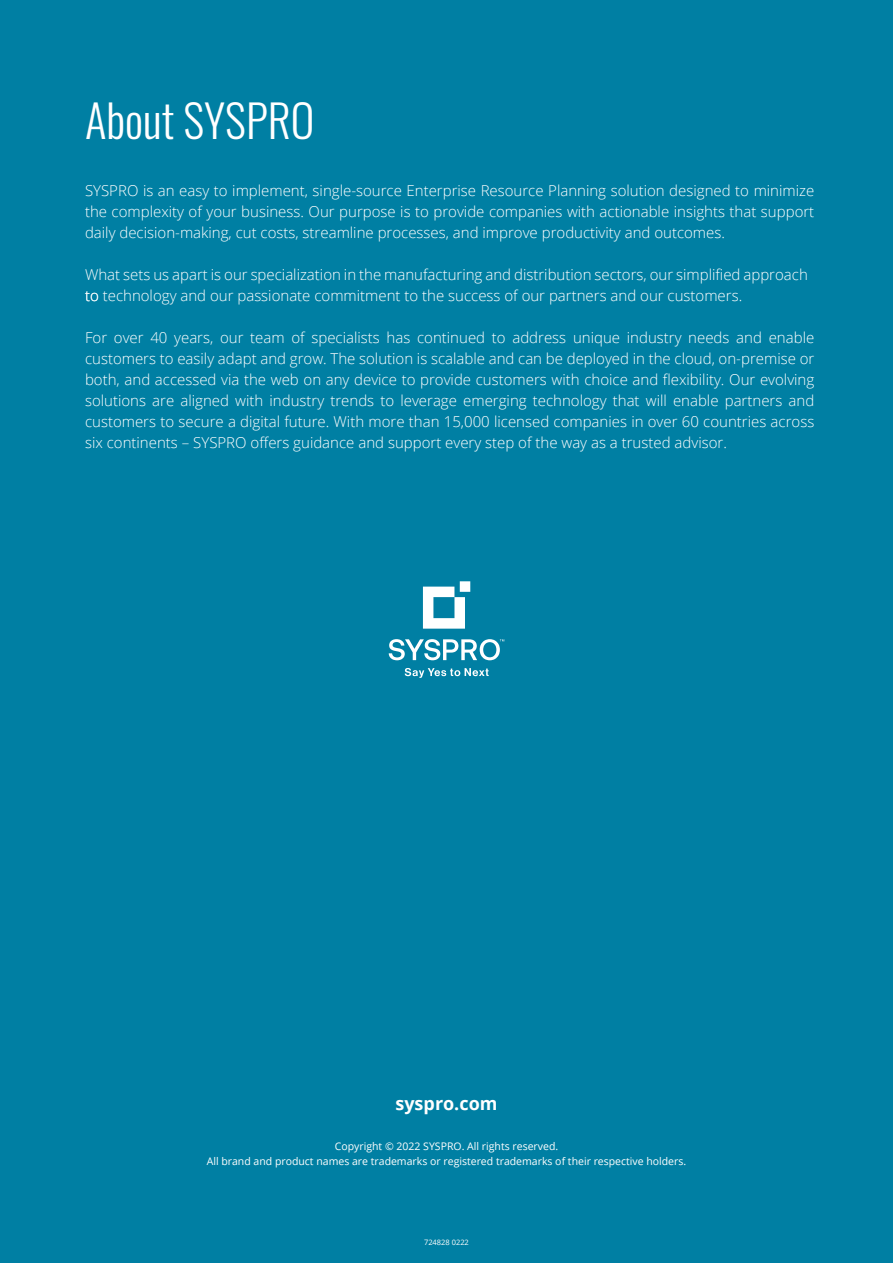
<style>
.page{position:relative;width:893px;height:1263px;background:#007fa3}
.page>*{position:absolute;margin:0;border:0;box-sizing:border-box;transform-origin:0 0}
.t1{font:300 45px "Oswald";color:#fff}
.t2{font:700 18px "Open Sans";color:#fff}
.t3{font:300 15px/21px "Open Sans";color:#fff;text-align:justify}
.t4{font:10.5px/15px "Open Sans";color:#fff;text-align:center}
.t5{font:7.5px "Open Sans";color:#fff}
</style>
<div class="page">
<svg style="left:389px;top:581px;width:115px;height:97px"></svg>
<h1 class="t1" style="left:85px;top:80px;width:231px">About SYSPRO</h1>
<p class="t3" style="left:85px;top:179px;width:731px">SYSPRO is an easy to implement, single-source Enterprise Resource Planning solution designed to minimize the complexity of your business. Our purpose is to provide companies with actionable insights that support daily decision-making, cut costs, streamline processes, and improve productivity and outcomes.</p>
<p class="t3" style="left:85px;top:264px;width:724px">What sets us apart is our specialization in the manufacturing and distribution sectors, our simplified approach to technology and our passionate commitment to the success of our partners and our customers.</p>
<p class="t3" style="left:85px;top:327px;width:731px">For over 40 years, our team of specialists has continued to address unique industry needs and enable customers to easily adapt and grow. The solution is scalable and can be deployed in the cloud, on-premise or both, and accessed via the web on any device to provide customers with choice and flexibility. Our evolving solutions are aligned with industry trends to leverage emerging technology that will enable partners and customers to secure a digital future. With more than 15,000 licensed companies in over 60 countries across six continents – SYSPRO offers guidance and support every step of the way as a trusted advisor.</p>
<p class="t2" style="left:395px;top:1090px;width:104px">syspro.com</p>
<p class="t4" style="left:207px;top:1138px;width:481px">Copyright © 2022 SYSPRO. All rights reserved.<br>All brand and product names are trademarks or registered trademarks of their respective holders.</p>
<p class="t5" style="left:424px;top:1237px;width:46px">724828 0222</p>
</div>
